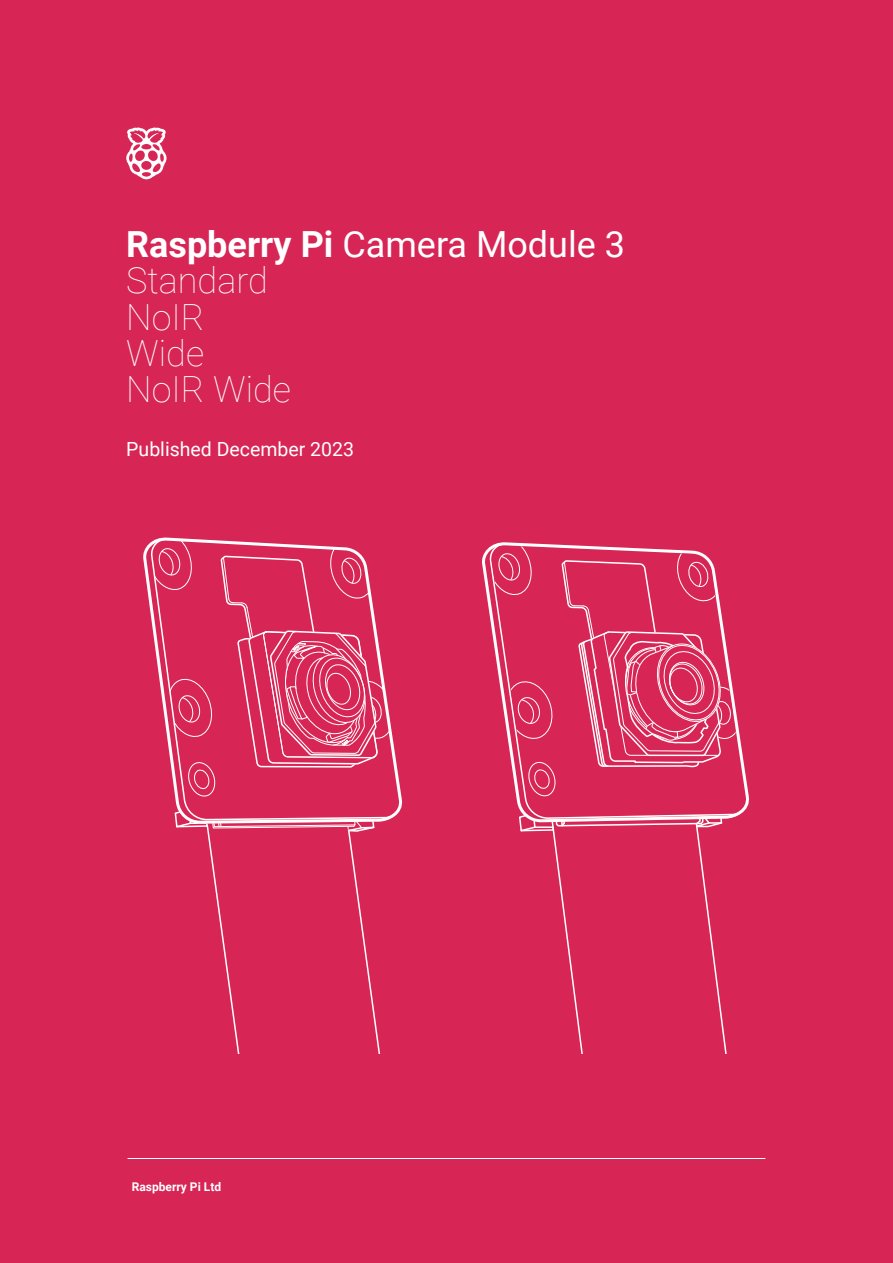
<style>
.page{position:relative;width:893px;height:1263px;background:#d72655}
.page>*{position:absolute;margin:0;border:0;box-sizing:border-box;transform-origin:0 0}
.t1{font:100 36px/36px "Roboto";color:#fff}
.t2{font:19.5px "Roboto";color:#fff}
.t3{font:700 12px "Roboto";color:#fff}
.s1{font-weight:700}
.s2{font-weight:400}
</style>
<div class="page">
<svg style="left:519px;top:824px;width:12px;height:8px"></svg>
<svg style="left:531px;top:824px;width:196px;height:230px"></svg>
<svg style="left:482px;top:547px;width:267px;height:277px"></svg>
<svg style="left:489px;top:542px;width:252px;height:278px"></svg>
<svg style="left:491px;top:546px;width:252px;height:252px"></svg>
<svg style="left:207px;top:834px;width:174px;height:220px"></svg>
<svg style="left:176px;top:825px;width:199px;height:9px"></svg>
<svg style="left:143px;top:538px;width:260px;height:287px"></svg>
<svg style="left:151px;top:539px;width:245px;height:260px"></svg>
<svg style="left:126px;top:128px;width:41px;height:51px"></svg>
<hr style="left:128px;top:1158px;width:637px;height:1px;background:#fff">
<p class="t1" style="left:126px;top:225px;width:500px"><span class="s1">Raspberry Pi</span> <span class="s2">Camera Module 3<br></span>Standard<br>NoIR<br>Wide<br>NoIR Wide</p>
<p class="t2" style="left:126px;top:435px;width:229px">Published December 2023</p>
<p class="t3" style="left:132px;top:1178px;width:91px">Raspberry Pi Ltd</p>
</div>
